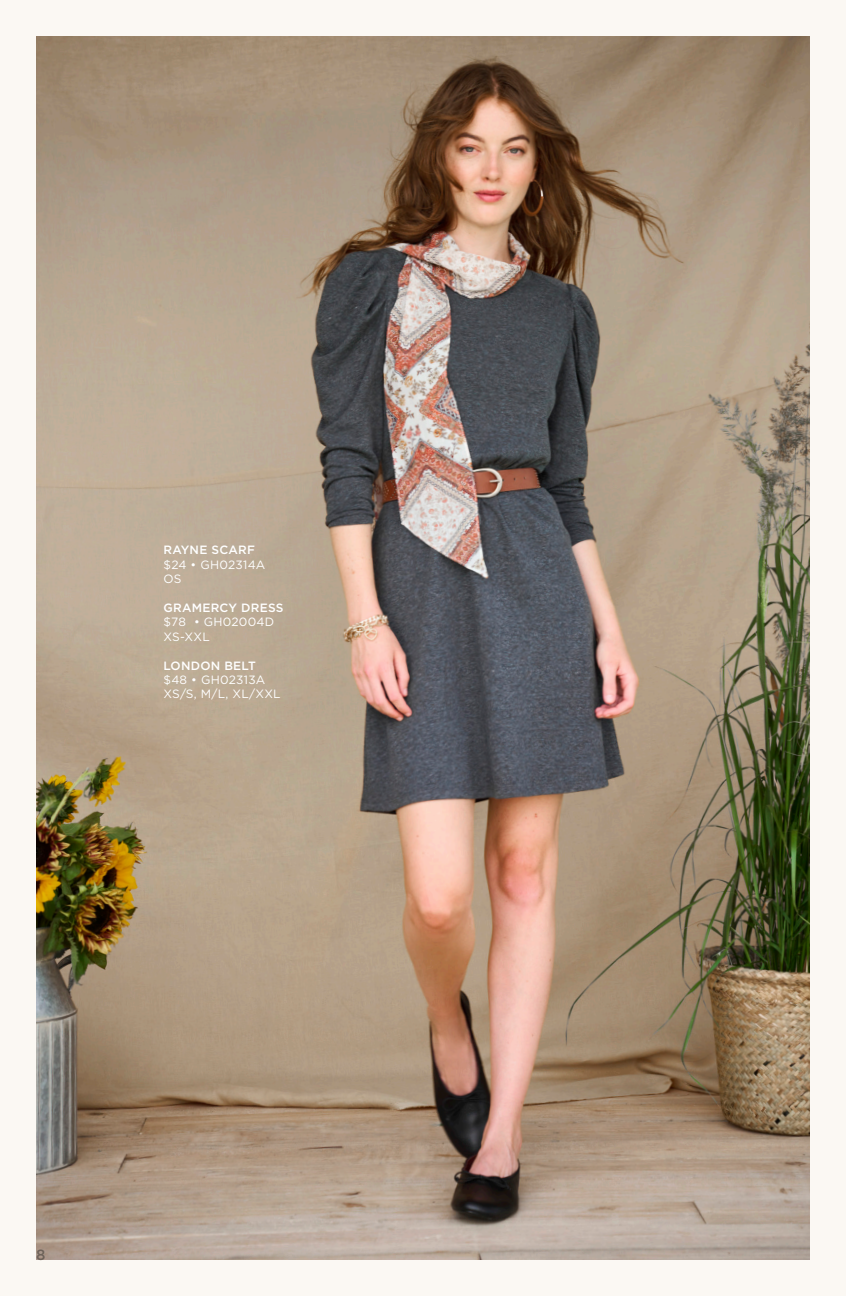
<style>
.page{position:relative;width:846px;height:1296px;background:#fbf8f3}
.page>*{position:absolute;margin:0;border:0;box-sizing:border-box;transform-origin:0 0}
.t1{font:500 14.8px "Gotham";color:#6e6259}
.t2{font:12px/14.4px "Gotham";letter-spacing:.02em;color:#fff}
.t3{font:500 12px/14.4px "Gotham";letter-spacing:.02em;color:#fff}
.s1{font-weight:500}
.s2{font-weight:400}
</style>
<div class="page">
<img style="left:36px;top:36px;width:774px;height:1224px">
<p class="t2" style="left:164px;top:543px;width:103px"><span class="s1">RAYNE SCARF </span>$24 • GH02314A</p>
<p class="t2" style="left:164px;top:572px;width:20px">OS</p>
<p class="t3" style="left:164px;top:600px;width:122px">GRAMERCY DRESS <span class="s2">$78 • GH02004D</span></p>
<p class="t2" style="left:164px;top:629px;width:48px">XS-XXL</p>
<p class="t2" style="left:164px;top:658px;width:103px"><span class="s1">LONDON BELT </span>$48 • GH02313A</p>
<p class="t2" style="left:164px;top:687px;width:119px">XS/S, M/L, XL/XXL</p>
<p class="t1" style="left:36px;top:1245px;width:11px">8</p>
</div>
